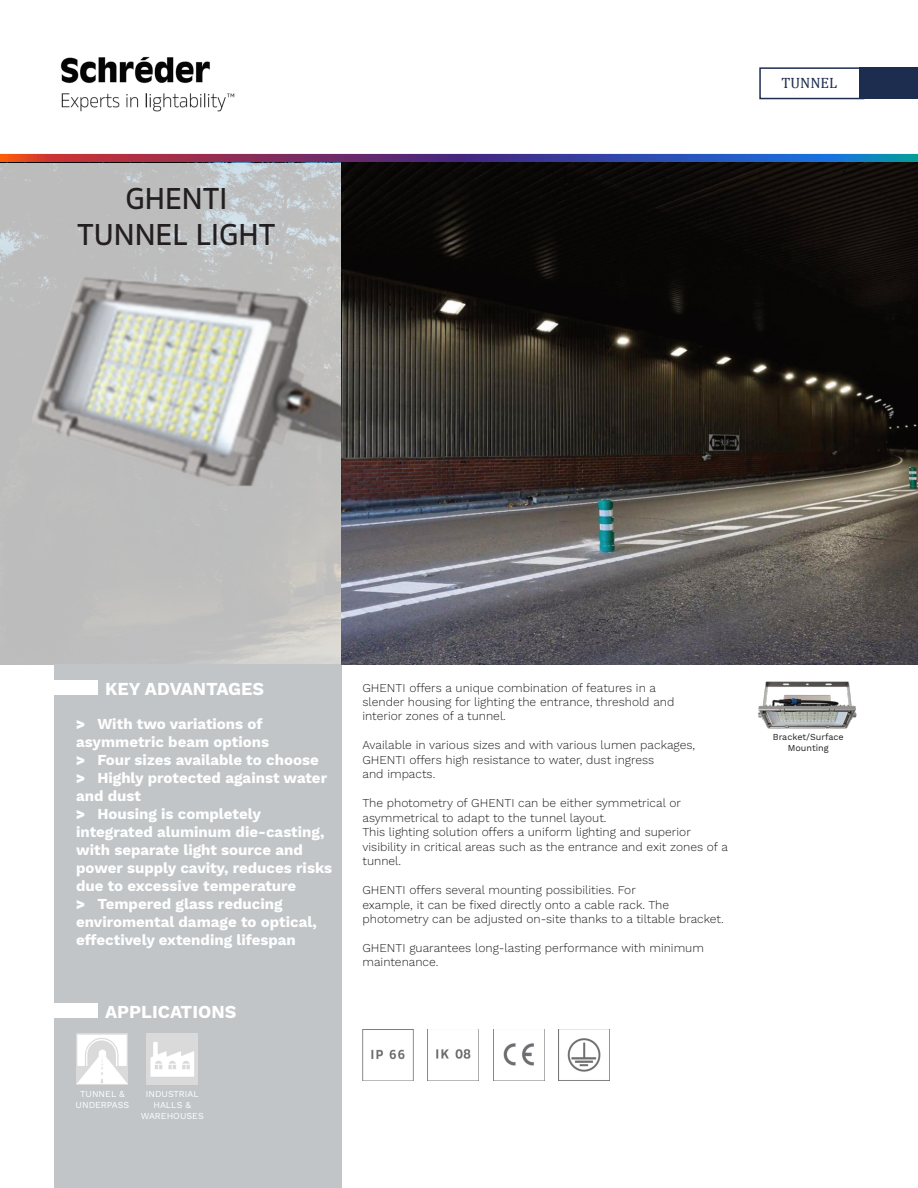
<style>
.page{position:relative;width:918px;height:1188px;background:#fff}
.page>*{position:absolute;margin:0;border:0;box-sizing:border-box;transform-origin:0 0}
.t1{font:500 30px "Rleud";color:#231f20}
.t2{font:700 18px "Work Sans";color:#fff}
.t3{font:700 15px/18px "Work Sans";color:#fff}
.t4{font:15px "Cambria";color:#1d2d50}
.t5{font:300 12px/14.4px "Work Sans";color:#231f20}
.t6{font:9px/10.8px "Work Sans";color:#fff;text-align:center}
.t7{font:9px "Work Sans";color:#231f20}
.s1{font-weight:900}
</style>
<div class="page">
<img style="left:60px;top:56px;width:175px;height:56px">
<svg style="left:0;top:154px;width:918px;height:9px"></svg>
<svg style="left:0;top:163px;width:342px;height:501px;fill:#bdbdbd"></svg>
<div style="left:54px;top:664px;width:288px;height:524px;background:#c1c5c8"></div>
<img style="left:30px;top:272px;width:312px;height:236px">
<img style="left:758px;top:681px;width:99px;height:48px">
<div style="left:50px;top:680px;width:47px;height:15px;background:#fff"></div>
<div style="left:50px;top:1004px;width:47px;height:14px;background:#fff"></div>
<img style="left:76px;top:1034px;width:51px;height:51px">
<img style="left:147px;top:1034px;width:51px;height:51px">
<img style="left:362px;top:1029px;width:52px;height:51px">
<img style="left:436px;top:1029px;width:43px;height:51px">
<img style="left:493px;top:1029px;width:41px;height:51px">
<img style="left:342px;top:163px;width:576px;height:501px">
<div style="left:759px;top:67px;width:105px;height:32px;border:2px solid #1d2d50"></div>
<div style="left:860px;top:67px;width:58px;height:32px;background:#1d2d50"></div>
<img style="left:558px;top:1029px;width:51px;height:51px">
<p class="t1" style="left:125px;top:178px;width:104px">GHENTI</p>
<p class="t1" style="left:77px;top:214px;width:200px">TUNNEL LIGHT</p>
<p class="t4" style="left:782px;top:74px;width:57px">TUNNEL</p>
<p class="t2" style="left:105px;top:678px;width:161px">KEY ADVANTAGES</p>
<p class="t3" style="left:76px;top:716px;width:195px"><span class="s1">&gt;</span> With two variations of asymmetric beam options</p>
<p class="t3" style="left:76px;top:752px;width:244px"><span class="s1">&gt;</span> Four sizes available to choose</p>
<p class="t3" style="left:76px;top:770px;width:253px"><span class="s1">&gt;</span> Highly protected against water and dust</p>
<p class="t3" style="left:76px;top:806px;width:258px"><span class="s1">&gt;</span> Housing is completely integrated aluminum die-casting, with separate light source and power supply cavity, reduces risks due to excessive temperature</p>
<p class="t3" style="left:76px;top:896px;width:242px"><span class="s1">&gt;</span> Tempered glass reducing enviromental damage to optical, effectively extending lifespan</p>
<p class="t2" style="left:105px;top:1001px;width:133px">APPLICATIONS</p>
<p class="t6" style="left:76px;top:1089px;width:55px">TUNNEL &amp;<br>UNDERPASS</p>
<p class="t6" style="left:146px;top:1089px;width:55px">INDUSTRIAL<br>HALLS &amp;</p>
<p class="t6" style="left:141px;top:1111px;width:65px">WAREHOUSES</p>
<p class="t5" style="left:362px;top:680px;width:314px">GHENTI offers a unique combination of features in a slender housing for lighting the entrance, threshold and interior zones of a tunnel.</p>
<p class="t5" style="left:362px;top:738px;width:334px">Available in various sizes and with various lumen packages,<br>GHENTI offers high resistance to water, dust ingress<br>and impacts.</p>
<p class="t5" style="left:362px;top:796px;width:320px">The photometry of GHENTI can be either symmetrical or</p>
<p class="t5" style="left:362px;top:810px;width:367px">asymmetrical to adapt to the tunnel layout.<br>This lighting solution offers a uniform lighting and superior visibility in critical areas such as the entrance and exit zones of a tunnel.</p>
<p class="t5" style="left:362px;top:882px;width:363px">GHENTI offers several mounting possibilities. For<br>example, it can be fixed directly onto a cable rack. The photometry can be adjusted on-site thanks to a tiltable bracket.</p>
<p class="t5" style="left:362px;top:940px;width:343px">GHENTI guarantees long-lasting performance with minimum</p>
<p class="t5" style="left:362px;top:955px;width:78px">maintenance.</p>
<p class="t7" style="left:773px;top:732px;width:72px">Bracket/Surface</p>
<p class="t7" style="left:788px;top:743px;width:42px">Mounting</p>
</div>
